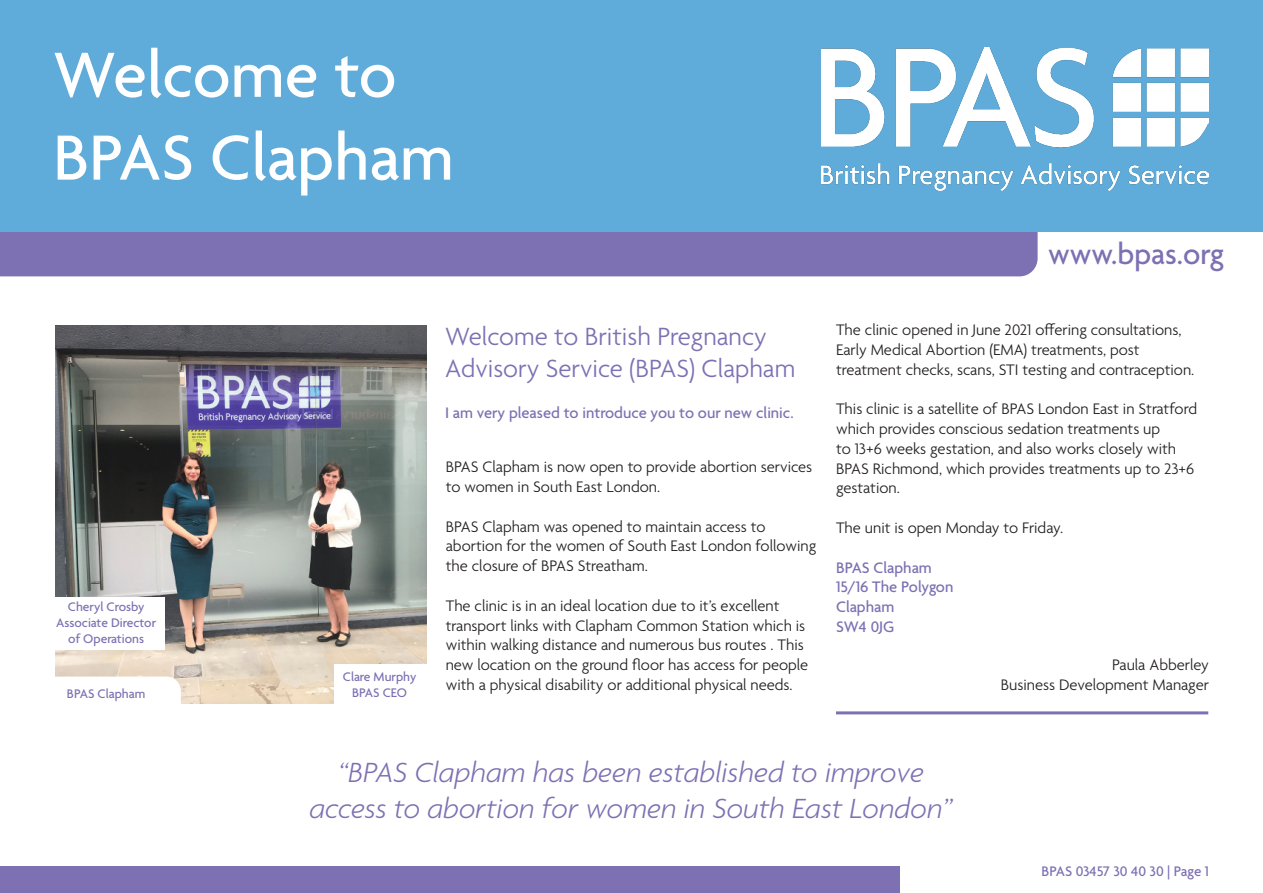
<style>
.page{position:relative;width:1263px;height:893px;background:#fff}
.page>*{position:absolute;margin:0;border:0;box-sizing:border-box;transform-origin:0 0}
.t1{font:500 69px "Agenda";color:#fff}
.t2{font:500 31.5px "Agenda";color:#7d70b3}
.t3{font:italic 300 30px "Agenda";color:#7d70b3}
.t4{font:300 27px "Agenda";color:#7d70b3}
.t5{font:300 16.5px/19.8px "Agenda";color:#231f20}
.t6{font:500 16.5px "Agenda";color:#7d70b3}
.t7{font:500 15px "Agenda";color:#7d70b3}
.t8{font:500 13.5px "Agenda";color:#7d70b3}
</style>
<div class="page">
<div style="left:0;top:231px;width:1037px;height:45px;background:#7d70b3"></div>
<div style="left:0;top:0;width:1263px;height:231px;background:#5fabd9"></div>
<img style="left:821px;top:48px;width:388px;height:142px">
<div style="left:0;top:866px;width:899px;height:27px;background:#7d70b3"></div>
<img style="left:55px;top:325px;width:372px;height:379px">
<svg style="left:55px;top:676px;width:127px;height:28px"></svg>
<div style="left:334px;top:664px;width:97px;height:40px;background:#fff"></div>
<div style="left:42px;top:598px;width:123px;height:52px;background:#fff"></div>
<hr style="left:836px;top:711px;width:372px;height:3px;background:#7d70b3">
<p class="t1" style="left:53px;top:38px;width:345px">Welcome to</p>
<p class="t1" style="left:53px;top:120px;width:402px">BPAS Clapham</p>
<p class="t2" style="left:1048px;top:237px;width:177px">www.bpas.org</p>
<p class="t8" style="left:68px;top:599px;width:78px">Cheryl Crosby</p>
<p class="t8" style="left:56px;top:616px;width:101px">Associate Director</p>
<p class="t8" style="left:68px;top:632px;width:77px">of Operations</p>
<p class="t8" style="left:67px;top:686px;width:80px">BPAS Clapham</p>
<p class="t8" style="left:343px;top:669px;width:75px">Clare Murphy</p>
<p class="t8" style="left:352px;top:685px;width:57px">BPAS CEO</p>
<p class="t4" style="left:445px;top:321px;width:323px">Welcome to British Pregnancy</p>
<p class="t4" style="left:445px;top:354px;width:352px">Advisory Service (BPAS) Clapham</p>
<p class="t6" style="left:445px;top:404px;width:350px">I am very pleased to introduce you to our new clinic.</p>
<p class="t5" style="left:446px;top:458px;width:368px">BPAS Clapham is now open to provide abortion services to women in South East London.</p>
<p class="t5" style="left:446px;top:517px;width:372px">BPAS Clapham was opened to maintain access to abortion for the women of South East London following the closure of BPAS Streatham.</p>
<p class="t5" style="left:446px;top:597px;width:364px">The clinic is in an ideal location due to it’s excellent transport links with Clapham Common Station which is within walking distance and numerous bus routes . This new location on the ground floor has access for people with a physical disability or additional physical needs.</p>
<p class="t5" style="left:836px;top:321px;width:360px">The clinic opened in June 2021 offering consultations,<br>Early Medical Abortion (EMA) treatments, post treatment checks, scans, STI testing and contraception.</p>
<p class="t5" style="left:836px;top:400px;width:362px">This clinic is a satellite of BPAS London East in Stratford which provides conscious sedation treatments up<br>to 13+6 weeks gestation, and also works closely with BPAS Richmond, which provides treatments up to 23+6 gestation.</p>
<p class="t5" style="left:836px;top:519px;width:229px">The unit is open Monday to Friday.</p>
<p class="t6" style="left:836px;top:558px;width:97px">BPAS Clapham</p>
<p class="t6" style="left:836px;top:578px;width:119px">15/16 The Polygon</p>
<p class="t6" style="left:836px;top:598px;width:60px">Clapham</p>
<p class="t6" style="left:836px;top:618px;width:60px">SW4 0JG</p>
<p class="t5" style="left:1112px;top:656px;width:98px">Paula Abberley</p>
<p class="t5" style="left:1001px;top:676px;width:209px">Business Development Manager</p>
<p class="t3" style="left:338px;top:755px;width:588px">“BPAS Clapham has been established to improve</p>
<p class="t3" style="left:310px;top:791px;width:644px">access to abortion for women in South East London”</p>
<p class="t7" style="left:1041px;top:863px;width:169px">BPAS 03457 30 40 30 | Page 1</p>
</div>
